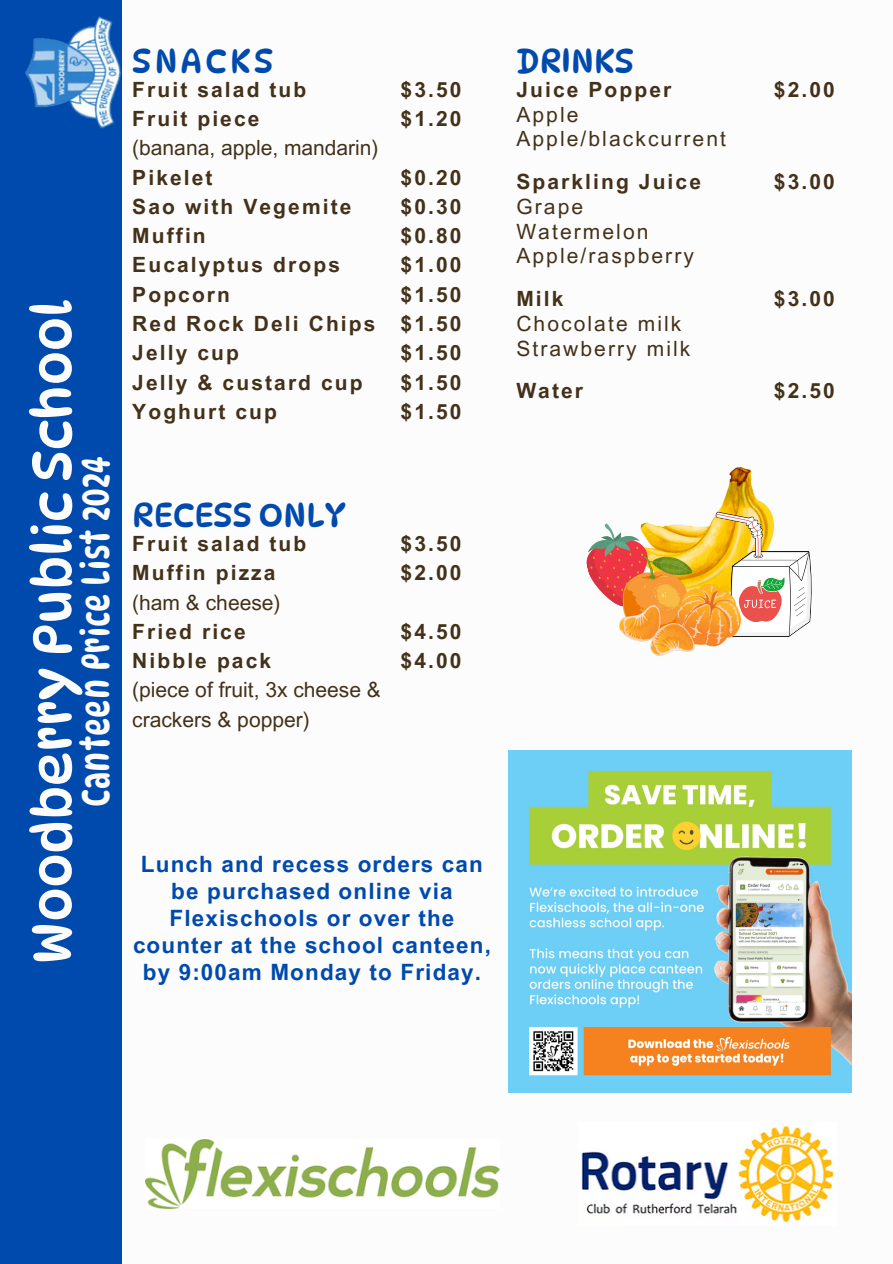
<style>
.page{position:relative;width:893px;height:1264px;background:#fff}
.page>*{position:absolute;margin:0;border:0;box-sizing:border-box;transform-origin:0 0}
.t1{font:54px "Dyna Puff";color:#fcfcfc}
.t2{font:39px "Dyna Puff Condensed";color:#fcfcfc}
.t3{font:33.3px "Dyna Puff";color:#004aad}
.t4{font:700 22.5px/27px "Arial MT Pro";letter-spacing:.05em;color:#004aad;text-align:center}
.t5{font:700 21px/29.2px "Arial MT Pro";letter-spacing:.1em;color:#43311a}
.t6{font:21px "Arial MT Pro";letter-spacing:.1em;color:#43311a}
.t7{font:21px/29.2px "Arial MT Pro";color:#43311a}
</style>
<div class="page">
<div style="left:0;top:0;width:892px;height:1263px;background:#004aad"></div>
<div style="left:123px;top:0;width:769px;height:1263px;background:#fcfcfc"></div>
<img style="left:25px;top:16px;width:96px;height:113px">
<img style="left:145px;top:1139px;width:355px;height:69px">
<img style="left:581px;top:1126px;width:253px;height:96px">
<img style="left:509px;top:750px;width:342px;height:342px">
<img style="left:658px;top:467px;width:113px;height:89px">
<svg style="left:586px;top:522px;width:72px;height:84px"></svg>
<svg style="left:715px;top:512px;width:97px;height:124px"></svg>
<img style="left:619px;top:556px;width:121px;height:99px">
<p class="t1" style="left:20px;top:964px;width:667px;rotate:-90deg">Woodberry Public School</p>
<p class="t2" style="left:72px;top:807px;width:352px;rotate:-90deg">Canteen Price List 2024</p>
<h4 class="t3" style="left:132px;top:41px;width:142px">SNACKS</h4>
<h3 class="t3" style="left:516px;top:41px;width:119px">DRINKS</h3>
<p class="t5" style="left:132px;top:77px;width:176px">Fruit salad tub</p>
<p class="t5" style="left:132px;top:107px;width:129px">Fruit piece</p>
<p class="t7" style="left:132px;top:136px;width:248px">(banana, apple, mandarin)</p>
<p class="t5" style="left:132px;top:165px;width:82px">Pikelet</p>
<p class="t5" style="left:132px;top:194px;width:221px">Sao with Vegemite</p>
<p class="t5" style="left:132px;top:224px;width:75px">Muffin</p>
<p class="t5" style="left:132px;top:253px;width:209px">Eucalyptus drops</p>
<p class="t5" style="left:132px;top:282px;width:99px">Popcorn</p>
<p class="t5" style="left:132px;top:311px;width:245px">Red Rock Deli Chips</p>
<p class="t5" style="left:132px;top:341px;width:108px">Jelly cup</p>
<p class="t5" style="left:132px;top:370px;width:232px">Jelly &amp; custard cup</p>
<h4 class="t5" style="left:132px;top:399px;width:146px">Yoghurt cup</h4>
<p class="t5" style="left:400px;top:77px;width:62px">$3.50 $1.20</p>
<p class="t5" style="left:400px;top:165px;width:62px;text-align:justify">$0.20 $0.30 $0.80 $1.00 $1.50 $1.50 $1.50 $1.50 $1.50</p>
<p class="t3" style="left:132px;top:495px;width:215px">RECESS ONLY</p>
<p class="t5" style="left:132px;top:531px;width:176px">Fruit salad tub</p>
<p class="t5" style="left:132px;top:561px;width:145px">Muffin pizza</p>
<h4 class="t7" style="left:132px;top:590px;width:150px">(ham &amp; cheese)</h4>
<h4 class="t5" style="left:132px;top:619px;width:115px">Fried rice</h4>
<h4 class="t5" style="left:132px;top:648px;width:140px">Nibble pack</h4>
<p class="t7" style="left:132px;top:678px;width:250px">(piece of fruit, 3x cheese &amp; crackers &amp; popper)</p>
<p class="t5" style="left:400px;top:531px;width:62px">$3.50 $2.00</p>
<p class="t5" style="left:400px;top:619px;width:62px">$4.50 $4.00</p>
<p class="t5" style="left:516px;top:77px;width:156px">Juice Popper</p>
<p class="t6" style="left:516px;top:106px;width:64px">Apple</p>
<p class="t6" style="left:516px;top:131px;width:211px">Apple/blackcurrent</p>
<p class="t5" style="left:516px;top:170px;width:186px">Sparkling Juice</p>
<p class="t6" style="left:516px;top:198px;width:68px">Grape</p>
<p class="t6" style="left:516px;top:223px;width:134px">Watermelon</p>
<h4 class="t6" style="left:516px;top:248px;width:179px">Apple/raspberry</h4>
<h4 class="t5" style="left:516px;top:287px;width:49px">Milk</h4>
<h4 class="t6" style="left:516px;top:315px;width:166px">Chocolate milk</h4>
<h4 class="t6" style="left:516px;top:340px;width:175px">Strawberry milk</h4>
<h4 class="t5" style="left:516px;top:379px;width:68px">Water</h4>
<p class="t4" style="left:133px;top:853px;width:359px">Lunch and recess orders can be purchased online via<br>Flexischools or over the counter at the school canteen, by 9:00am Monday to Friday.</p>
<h3 class="t5" style="left:773px;top:77px;width:62px">$2.00</h3>
<p class="t5" style="left:773px;top:170px;width:62px">$3.00</p>
<p class="t5" style="left:773px;top:287px;width:62px">$3.00</p>
<p class="t5" style="left:773px;top:379px;width:62px">$2.50</p>
</div>
